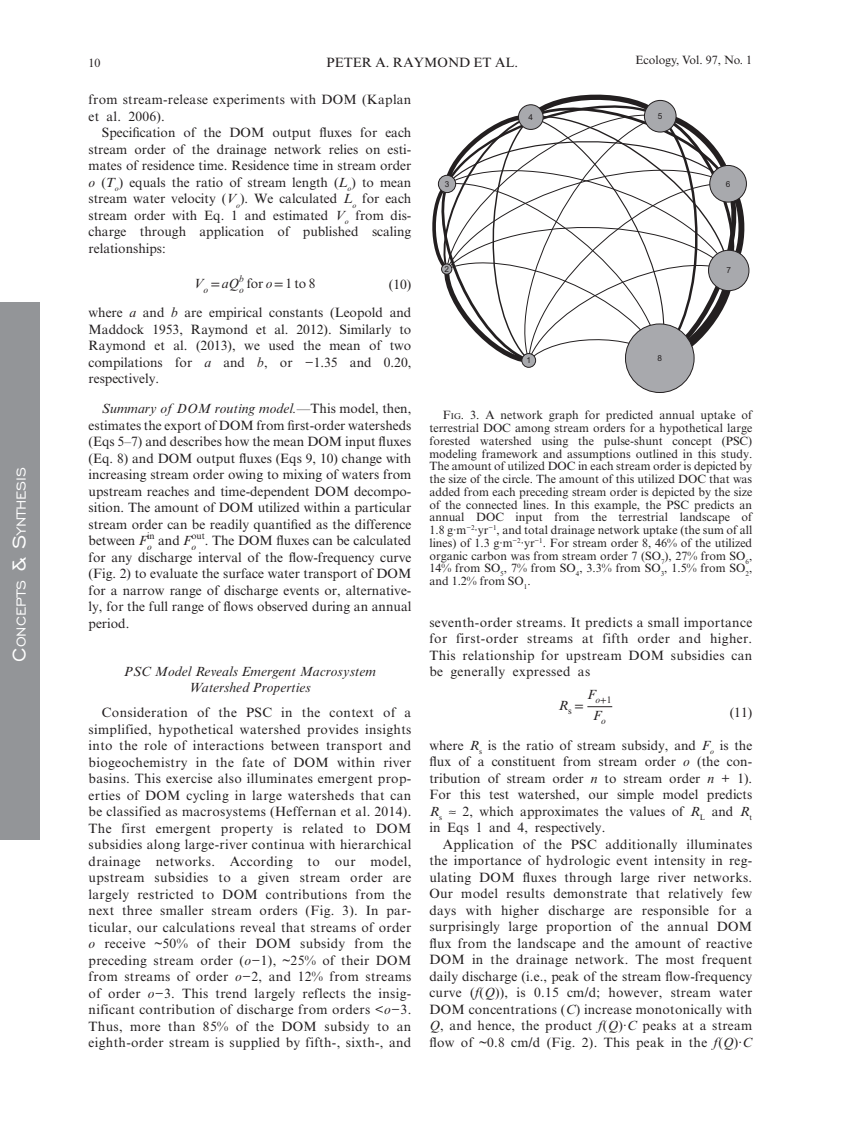
<style>
.page{position:relative;width:851px;height:1134px;background:#fff}
.page>*{position:absolute;margin:0;border:0;box-sizing:border-box;transform-origin:0 0}
.t1{font:16.8px "Engravers Gothic BT";color:#fff}
.t2{font:13.5px/16.5px "Times NRMT";color:#231f20;text-align:justify}
.t3{font:italic 13.5px/16.5px "Times NRMT";letter-spacing:.005em;color:#231f20;text-align:center}
.t4{font:13.5px/16.5px "Times NRMT";letter-spacing:.02em;color:#231f20}
.t5{font:12px/12.8px "Times NRMT";color:#231f20;text-align:justify}
.t6{font:9.45px "Times NRMT";color:#231f20}
.t7{font:italic 9.45px "Times NRMT";color:#231f20}
.t8{font:8.25px "Arial";color:#231f20}
.s1{font-size:24px}
.s2{font-style:italic}
.s3{font-family:"STIX Math"}
.s4{font-size:8.4px}
.s5{font-family:"STIX Math";font-style:normal}
</style>
<div class="page">
<div style="left:0;top:302px;width:40px;height:538px;background:#939598"></div>
<svg style="left:587px;top:706px;width:25px;height:1px"></svg>
<svg style="left:432px;top:94px;width:317px;height:274px"></svg>
<div style="left:521px;top:354px;width:14px;height:13px;background:#a8a9ad;border-radius:50%"></div>
<div style="left:521px;top:353px;width:15px;height:15px;border:1px solid #231f20;border-radius:50%"></div>
<div style="left:441px;top:264px;width:11px;height:10px;background:#a8a9ad;border-radius:50%"></div>
<div style="left:441px;top:263px;width:11px;height:12px;border:1px solid #231f20;border-radius:50%"></div>
<div style="left:438px;top:175px;width:17px;height:18px;background:#a8a9ad;border-radius:50%"></div>
<div style="left:438px;top:175px;width:18px;height:18px;border:1px solid #231f20;border-radius:50%"></div>
<div style="left:518px;top:105px;width:25px;height:24px;background:#a8a9ad;border-radius:50%"></div>
<div style="left:518px;top:104px;width:25px;height:26px;border:1px solid #231f20;border-radius:50%"></div>
<div style="left:644px;top:100px;width:32px;height:32px;background:#a8a9ad;border-radius:50%"></div>
<div style="left:644px;top:100px;width:32px;height:33px;border:1px solid #231f20;border-radius:50%"></div>
<div style="left:709px;top:165px;width:37px;height:37px;background:#a8a9ad;border-radius:50%"></div>
<div style="left:709px;top:165px;width:37px;height:38px;border:1px solid #231f20;border-radius:50%"></div>
<div style="left:708px;top:250px;width:40px;height:41px;background:#a8a9ad;border-radius:50%"></div>
<div style="left:708px;top:250px;width:41px;height:41px;border:1px solid #231f20;border-radius:50%"></div>
<div style="left:625px;top:324px;width:69px;height:69px;background:#a8a9ad;border-radius:50%"></div>
<div style="left:625px;top:324px;width:69px;height:69px;border:1px solid #231f20;border-radius:50%"></div>
<p class="t1" style="left:12px;top:662px;width:197px;rotate:-90deg"><span class="s1">C</span>ONCEPTS <span class="s1">&amp; S</span>YNTHESIS</p>
<p class="t5" style="left:89px;top:57px;width:13px">10</p>
<p class="t2" style="left:326px;top:55px;width:193px">PETER A. RAYMOND ET AL.</p>
<p class="t5" style="left:635px;top:55px;width:118px">Ecology, Vol. 97, No. 1</p>
<p class="t4" style="left:89px;top:93px;width:324px">from stream- release experiments with DOM (Kaplan et al. 2006 ).</p>
<p class="t2" style="left:89px;top:126px;width:324px;text-indent:13px">Specification of the DOM output fluxes for each stream order of the drainage network relies on esti&shy;mates of residence time. Residence time in stream order <span class="s2">o</span> ( <span class="s2">T</span> <sub>o</sub> ) equals the ratio of stream length ( <span class="s2">L</span> <sub>o</sub> ) to mean stream water velocity ( <span class="s2">V</span> <sub>o</sub> ). We calculated <span class="s2">L</span> <sub>o</sub> for each stream order with Eq. 1 and estimated <span class="s2">V</span> <sub>o</sub> from dis&shy;charge through application of published scaling relationships:</p>
<p class="t2" style="left:89px;top:271px;width:324px;line-height:28.5px;text-align:right">(10)<br>where <span class="s2">a</span> and <span class="s2">b</span> are empirical constants (Leopold and</p>
<p class="t2" style="left:89px;top:322px;width:324px">Maddock 1953 , Raymond et al. 2012 ). Similarly to Raymond et al. ( 2013 ), we used the mean of two compilations for <span class="s2">a</span> and <span class="s2">b</span> , or −1.35 and 0.20, respectively.</p>
<p class="t2" style="left:89px;top:402px;width:324px;text-indent:13px"><span class="s2">Summary of DOM routing model.—</span> This model, then, estimates the export of DOM from first- order watersheds (Eqs 5–7 ) and describes how the mean DOM input fluxes (Eq. 8 ) and DOM output fluxes (Eqs 9, 10 ) change with increasing stream order owing to mixing of waters from upstream reaches and time- dependent DOM decompo&shy;sition. The amount of DOM utilized within a particular stream order can be readily quantified as the difference between <span class="s2">F</span><sub>o</sub> and <span class="s2">F</span><sub>o</sub> . The DOM fluxes can be calculated</p>
<p class="t7" style="left:239px;top:275px;width:6px">b</p>
<p class="t2" style="left:194px;top:277px;width:123px"><span class="s2">V</span><sub>o</sub> <span class="s3">=</span><span class="s2">aQ</span><sub>o</sub> for<span class="s2">o</span><span class="s3">=</span>1to8</p>
<p class="t6" style="left:147px;top:532px;width:9px">in</p>
<p class="t6" style="left:191px;top:532px;width:15px">out</p>
<p class="t2" style="left:89px;top:550px;width:324px">for any discharge interval of the flow- frequency curve (Fig. 2 ) to evaluate the surface water transport of DOM for a narrow range of discharge events or, alternative&shy;ly, for the full range of flows observed during an annual period.</p>
<p class="t3" style="left:124px;top:664px;width:253px">PSC Model Reveals Emergent Macrosystem<br>Watershed Properties</p>
<p class="t2" style="left:88px;top:705px;width:324px;text-indent:13px">Consideration of the PSC in the context of a simplified, hypothetical watershed provides insights into the role of interactions between transport and biogeochemistry in the fate of DOM within river basins. This exercise also illuminates emergent prop&shy;erties of DOM cycling in large watersheds that can be classified as macrosystems (Heffernan et al. 2014 ).<br>The first emergent property is related to DOM subsidies along large- river continua with hierarchical drainage networks. According to our model, upstream subsidies to a given stream order are largely restricted to DOM contributions from the next three smaller stream orders (Fig. 3 ). In par&shy;ticular, our calculations reveal that streams of order <span class="s2">o</span> receive ~50% of their DOM subsidy from the preceding stream order ( <span class="s2">o</span> −1), ~25% of their DOM from streams of order <span class="s2">o</span> −2, and 12% from streams of order <span class="s2">o</span> −3. This trend largely reflects the insig&shy;nificant contribution of discharge from orders &lt; <span class="s2">o</span> −3.<br>Thus, more than 85% of the DOM subsidy to an eighth- order stream is supplied by fifth- , sixth- , and</p>
<p class="t8" style="left:444px;top:181px;width:6px">3</p>
<p class="t8" style="left:444px;top:266px;width:6px">2</p>
<p class="t8" style="left:528px;top:114px;width:6px">4</p>
<p class="t8" style="left:658px;top:113px;width:6px">5</p>
<p class="t8" style="left:526px;top:357px;width:6px">1</p>
<p class="t8" style="left:657px;top:355px;width:6px">8</p>
<p class="t8" style="left:725px;top:181px;width:6px">6</p>
<p class="t8" style="left:726px;top:267px;width:6px">7</p>
<p class="t5" style="left:429px;top:410px;width:324px;text-indent:13px">F<span class="s4">IG</span>. 3 . A network graph for predicted annual uptake of terrestrial DOC among stream orders for a hypothetical large forested watershed using the pulse- shunt concept ( PSC ) modeling framework and assumptions outlined in this study.<br>The amount of utilized DOC in each stream order is depicted by the size of the circle. The amount of this utilized DOC that was added from each preceding stream order is depicted by the size of the connected lines. In this example, the PSC predicts an annual DOC input from the terrestrial landscape of 1.8 g·m <sup>−2</sup> ·yr <sup>−1</sup> , and total drainage network uptake (the sum of all lines) of 1.3 g·m <sup>−2</sup> ·yr <sup>−1</sup> . For stream order 8, 46% of the utilized organic carbon was from stream order 7 ( SO <sub>7</sub> ), 27% from SO <sub>6</sub> , 14% from SO <sub>5</sub> , 7% from SO <sub>4</sub> , 3.3% from SO <sub>3</sub> , 1.5% from SO <sub>2</sub> , and 1.2% from SO <sub>1</sub> .</p>
<p class="t2" style="left:429px;top:615px;width:324px">seventh- order streams. It predicts a small importance for first- order streams at fifth order and higher.<br>This relationship for upstream DOM subsidies can be generally expressed as</p>
<p class="t2" style="left:729px;top:705px;width:24px">(11)</p>
<p class="t2" style="left:429px;top:738px;width:324px">where <span class="s2">R</span> <sub>s</sub> is the ratio of stream subsidy, and <span class="s2">F</span> <sub>o</sub> is the flux of a constituent from stream order <span class="s2">o</span> (the con&shy;tribution of stream order <span class="s2">n</span> to stream order <span class="s2">n</span> + 1).<br>For this test watershed, our simple model predicts <span class="s2">R</span> <sub>s</sub> ≈ 2, which approximates the values of <span class="s2">R</span> <sub>L</sub> and <span class="s2">R</span> <sub>t </sub>in Eqs 1 and 4 , respectively.</p>
<p class="t2" style="left:429px;top:837px;width:325px;text-indent:13px">Application of the PSC additionally illuminates the importance of hydrologic event intensity in reg&shy;ulating DOM fluxes through large river networks.<br>Our model results demonstrate that relatively few days with higher discharge are responsible for a surprisingly large proportion of the annual DOM flux from the landscape and the amount of reactive DOM in the drainage network. The most frequent daily discharge (i.e., peak of the stream flow- frequency curve ( <span class="s2">f</span>( <span class="s2">Q</span> )), is 0.15 cm/d; however, stream water DOM concentrations ( <span class="s2">C</span> ) increase monotonically with <span class="s2">Q</span> , and hence, the product <span class="s2">f</span> ( <span class="s2">Q</span> )· <span class="s2">C</span> peaks at a stream flow of ~0.8 cm/d (Fig. 2 ). This peak in the <span class="s2">f</span> ( <span class="s2">Q</span> )· <span class="s2">C</span></p>
<p class="t3" style="left:558px;top:698px;width:27px">R<sub>s</sub> <span class="s5">=</span></p>
<p class="t3" style="left:587px;top:685px;width:26px;line-height:20.7px">F<sub>o</sub><sub>+</sub><sub>1<br></sub>F<sub>o</sub></p>
</div>
